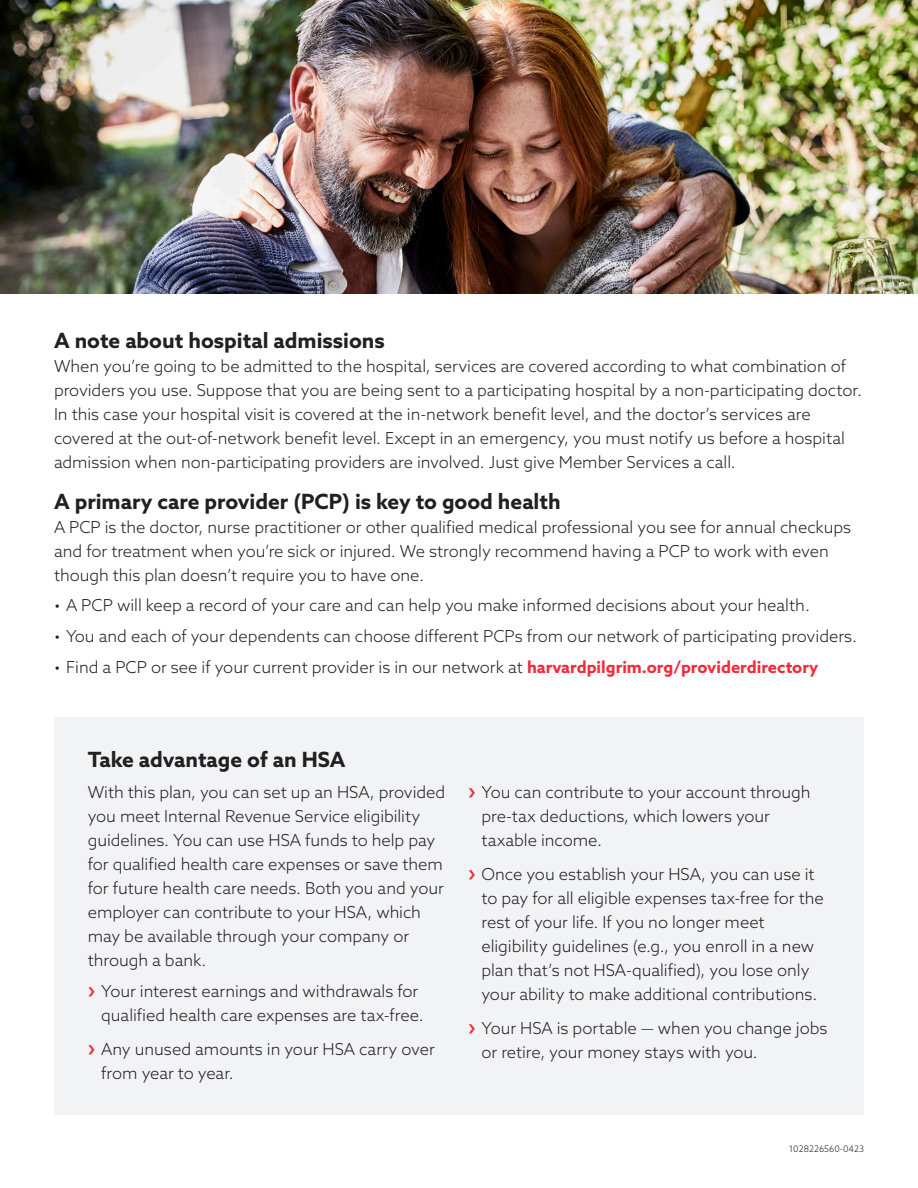
<style>
.page{position:relative;width:918px;height:1188px;background:#fff}
.page>*{position:absolute;margin:0;border:0;box-sizing:border-box;transform-origin:0 0}
.Subheads{font:700 21px "Azo Sans";color:#231f20}
.Body_Copy{font:300 16.5px/24px "Azo Sans";color:#231f20}
.t1{font:300 9px "Azo Sans";color:#231f20}
.s1{font-weight:700;color:#ee2c3b}
.s2{font-weight:700;font-size:21px;color:#ee2c3b}
</style>
<div class="page">
<div style="left:54px;top:717px;width:810px;height:397px;background:#f2f3f4"></div>
<img style="left:0;top:0;width:918px;height:294px">
<p class="Subheads" style="left:54px;top:327px;width:332px">A note about hospital admissions</p>
<p class="Body_Copy" style="left:54px;top:354px;width:809px">When you’re going to be admitted to the hospital, services are covered according to what combination of providers you use. Suppose that you are being sent to a participating hospital by a non-participating doctor.<br>In this case your hospital visit is covered at the in-network benefit level, and the doctor’s services are covered at the out-of-network benefit level. Except in an emergency, you must notify us before a hospital admission when non-participating providers are involved. Just give Member Services a call.</p>
<p class="Subheads" style="left:54px;top:487px;width:508px">A primary care provider (PCP) is key to good health</p>
<p class="Body_Copy" style="left:54px;top:515px;width:799px">A PCP is the doctor, nurse practitioner or other qualified medical professional you see for annual checkups and for treatment when you’re sick or injured. We strongly recommend having a PCP to work with even though this plan doesn’t require you to have one.</p>
<p class="Body_Copy" style="left:54px;top:593px;width:757px">• A PCP will keep a record of your care and can help you make informed decisions about your health.</p>
<p class="Body_Copy" style="left:54px;top:624px;width:805px">• You and each of your dependents can choose different PCPs from our network of participating providers.</p>
<p class="Body_Copy" style="left:54px;top:655px;width:766px">• Find a PCP or see if your current provider is in our network at <span class="s1">harvardpilgrim.org/providerdirectory</span></p>
<p class="Subheads" style="left:88px;top:746px;width:259px">Take advantage of an HSA</p>
<p class="Body_Copy" style="left:88px;top:780px;width:359px">With this plan, you can set up an HSA, provided you meet Internal Revenue Service eligibility guidelines. You can use HSA funds to help pay for qualified health care expenses or save them for future health care needs. Both you and your employer can contribute to your HSA, which may be available through your company or through a bank.</p>
<p class="Body_Copy" style="left:101px;top:979px;width:324px;text-indent:-14px"><span class="s2">›</span> Your interest earnings and withdrawals for qualified health care expenses are tax-free.</p>
<p class="Body_Copy" style="left:101px;top:1037px;width:335px;text-indent:-14px"><span class="s2">›</span> Any unused amounts in your HSA carry over from year to year.</p>
<p class="Body_Copy" style="left:482px;top:780px;width:331px;text-indent:-14px"><span class="s2">›</span> You can contribute to your account through pre-tax deductions, which lowers your taxable income.</p>
<p class="Body_Copy" style="left:482px;top:862px;width:344px;text-indent:-14px"><span class="s2">›</span> Once you establish your HSA, you can use it to pay for all eligible expenses tax-free for the rest of your life. If you no longer meet eligibility guidelines (e.g., you enroll in a new plan that’s not HSA-qualified), you lose only your ability to make additional contributions.</p>
<p class="Body_Copy" style="left:482px;top:1016px;width:348px;text-indent:-14px"><span class="s2">›</span> Your HSA is portable — when you change jobs or retire, your money stays with you.</p>
<p class="t1" style="left:789px;top:1143px;width:77px">1028226560-0423</p>
</div>
